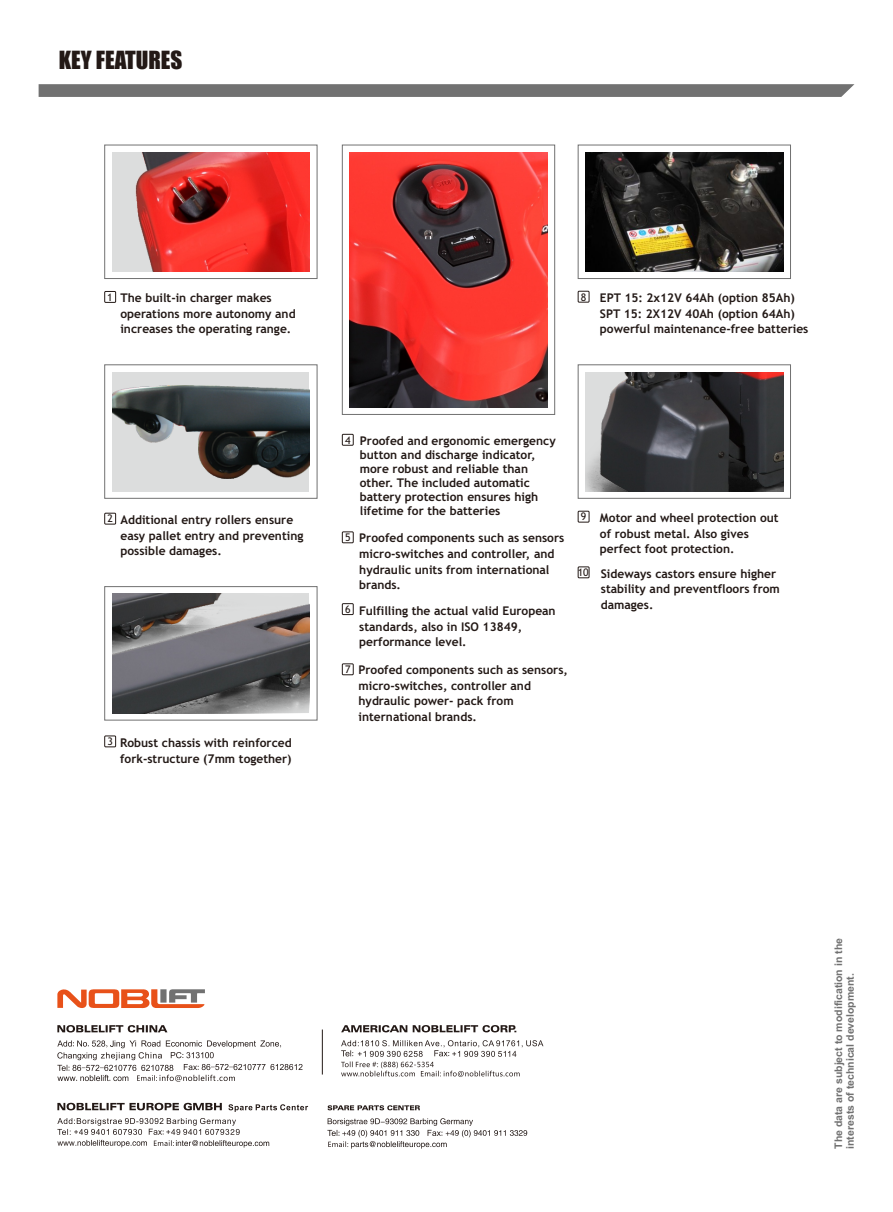
<style>
.page{position:relative;width:893px;height:1212px;background:#fff}
.page>*{position:absolute;margin:0;border:0;box-sizing:border-box;transform-origin:0 0}
.t1{font:23.1px "Impact";color:#231916}
.t2{font:700 12px/15.6px "Trebuchet MS";color:#231916}
.t3{font:700 10.5px/11.7px "Arial";color:#717171}
.t4{font:10.5px "Trebuchet MS";color:#231916}
</style>
<div class="page">
<div style="left:578px;top:364px;width:213px;height:135px;border:1px solid #717171"></div>
<img style="left:585px;top:372px;width:198px;height:119px">
<div style="left:342px;top:145px;width:213px;height:270px;border:1px solid #717171"></div>
<img style="left:349px;top:152px;width:199px;height:255px">
<div style="left:104px;top:145px;width:213px;height:134px;border:1px solid #717171"></div>
<svg style="left:39px;top:84px;width:815px;height:13px;background:#747474"></svg>
<img style="left:112px;top:152px;width:197px;height:120px">
<div style="left:578px;top:145px;width:213px;height:134px;border:1px solid #717171"></div>
<img style="left:585px;top:152px;width:198px;height:119px">
<div style="left:104px;top:364px;width:213px;height:135px;border:1px solid #717171"></div>
<div style="left:112px;top:372px;width:197px;height:119px;background:#dcdddd"></div>
<img style="left:112px;top:385px;width:197px;height:93px">
<div style="left:104px;top:586px;width:213px;height:134px;border:1px solid #717171"></div>
<img style="left:112px;top:593px;width:197px;height:120px">
<div style="left:105px;top:291px;width:11px;height:12px;border:1px solid #231916"></div>
<div style="left:105px;top:513px;width:11px;height:11px;border:1px solid #231916"></div>
<div style="left:105px;top:736px;width:11px;height:11px;border:1px solid #231916"></div>
<div style="left:342px;top:434px;width:11px;height:11px;border:1px solid #231916"></div>
<div style="left:342px;top:532px;width:11px;height:11px;border:1px solid #231916"></div>
<div style="left:342px;top:603px;width:11px;height:12px;border:1px solid #231916"></div>
<div style="left:342px;top:664px;width:11px;height:11px;border:1px solid #231916"></div>
<div style="left:578px;top:291px;width:11px;height:11px;border:1px solid #231916"></div>
<div style="left:578px;top:511px;width:11px;height:11px;border:1px solid #231916"></div>
<div style="left:578px;top:567px;width:11px;height:11px;border:1px solid #231916"></div>
<svg style="left:57px;top:989px;width:148px;height:19px"></svg>
<svg style="left:57px;top:1025px;width:110px;height:7px"></svg>
<svg style="left:57px;top:1040px;width:245px;height:42px"></svg>
<svg style="left:341px;top:1025px;width:175px;height:7px"></svg>
<svg style="left:341px;top:1040px;width:202px;height:37px"></svg>
<svg style="left:57px;top:1103px;width:165px;height:7px"></svg>
<svg style="left:228px;top:1104px;width:80px;height:8px"></svg>
<svg style="left:328px;top:1105px;width:92px;height:5px"></svg>
<svg style="left:327px;top:1118px;width:200px;height:30px"></svg>
<hr style="left:322px;top:1029px;width:1px;height:45px;background:#231916">
<svg style="left:57px;top:1118px;width:212px;height:29px"></svg>
<h1 class="t1" style="left:59px;top:50px;width:125px">KEY FEATURES</h1>
<p class="t4" style="left:107px;top:293px;width:7px">1</p>
<p class="t2" style="left:120px;top:291px;width:177px">The built-in charger makes operations more autonomy and increases the operating range.</p>
<p class="t4" style="left:107px;top:515px;width:7px">2</p>
<p class="t2" style="left:120px;top:513px;width:184px">Additional entry rollers ensure easy pallet entry and preventing possible damages.</p>
<p class="t4" style="left:107px;top:737px;width:7px">3</p>
<p class="t2" style="left:120px;top:736px;width:173px">Robust chassis with reinforced fork-structure (7mm together)</p>
<p class="t4" style="left:581px;top:293px;width:7px">8</p>
<p class="t2" style="left:600px;top:291px;width:210px">EPT 15: 2x12V 64Ah (option 85Ah)<br>SPT 15: 2X12V 40Ah (option 64Ah) powerful maintenance-free batteries</p>
<p class="t4" style="left:345px;top:436px;width:7px">4</p>
<p class="t4" style="left:345px;top:533px;width:7px">5</p>
<p class="t4" style="left:345px;top:605px;width:7px">6</p>
<p class="t2" style="left:360px;top:435px;width:197px;line-height:14px">Proofed and ergonomic emergency button and discharge indicator, more robust and reliable than other. The included automatic battery protection ensures high lifetime for the batteries</p>
<p class="t2" style="left:359px;top:531px;width:207px">Proofed components such as sensors micro-switches and controller, and hydraulic units from international brands.</p>
<p class="t2" style="left:359px;top:604px;width:198px">Fulfilling the actual valid European standards, also in ISO 13849, performance level.</p>
<p class="t4" style="left:581px;top:513px;width:7px">9</p>
<p class="t4" style="left:578px;top:568px;width:13px">10</p>
<p class="t2" style="left:600px;top:511px;width:180px">Motor and wheel protection out of robust metal. Also gives perfect foot protection.</p>
<p class="t2" style="left:601px;top:566px;width:181px">Sideways castors ensure higher stability and preventfloors from damages.</p>
<p class="t4" style="left:345px;top:665px;width:7px">7</p>
<p class="t2" style="left:358px;top:663px;width:211px">Proofed components such as sensors, micro-switches, controller and hydraulic power- pack from international brands.</p>
<p class="t3" style="left:833px;top:1149px;width:212px;rotate:-90deg">The data are subject to modification in the interests of technical development.</p>
</div>
